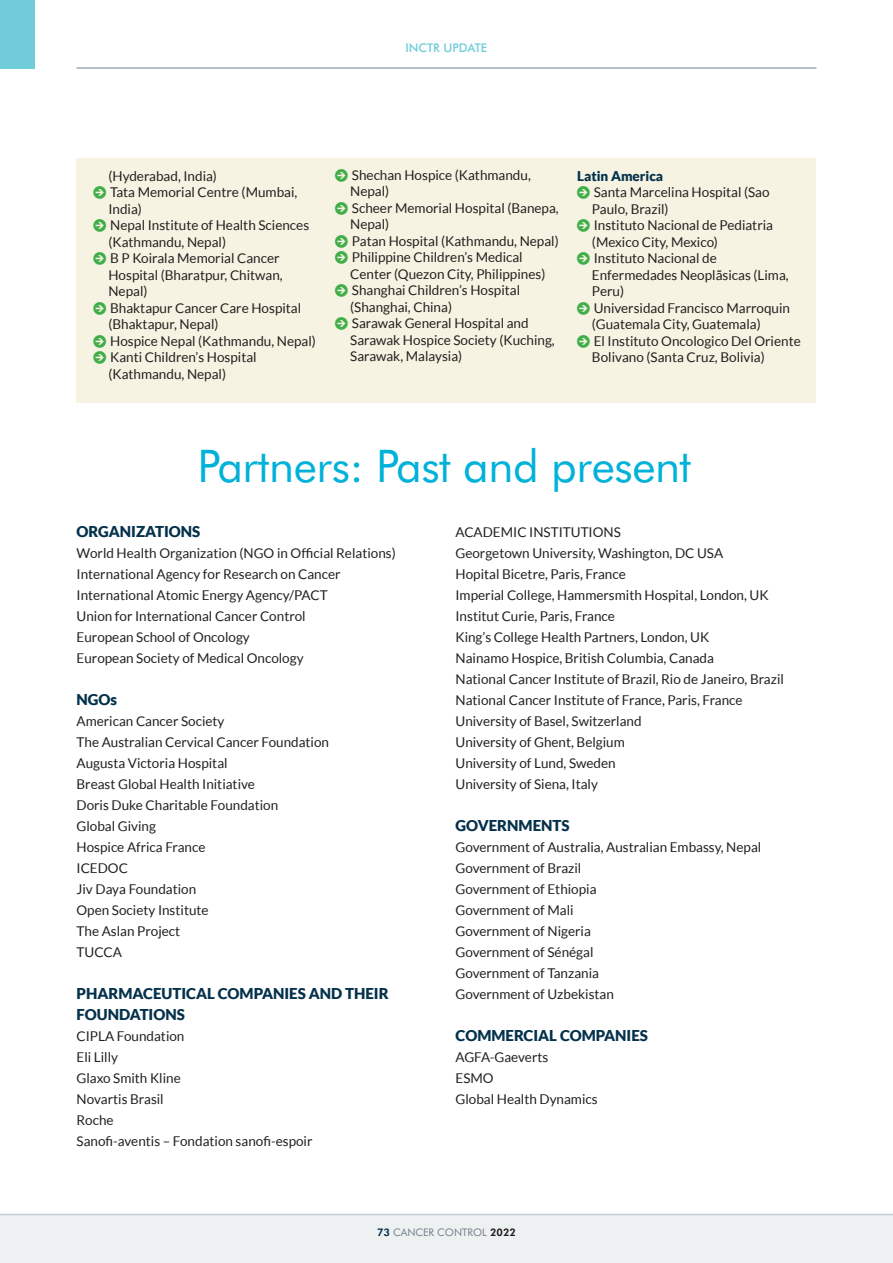
<style>
.page{position:relative;width:893px;height:1263px;background:#fff}
.page>*{position:absolute;margin:0;border:0;box-sizing:border-box;transform-origin:0 0}
.t1{font:45px "Futura BT";letter-spacing:-.01em;color:#00b1d9}
.Sub_heading_1{font:900 15px/21px "Lato";color:#04314b}
.COPY_No_indent{font:13.5px/16.5px "Lato";color:#231f20}
.Sub_heading_1-2{font:900 13.5px "Lato";color:#04314b}
.t2{font:500 12px "Futura BT";color:#70ccd8}
.t3{font:10.5px "Futura BT";color:#727f8a}
.s1{font-family:"Arrowstfb";color:#40ae49}
.s2{font-weight:800;color:#04314b}
.s3{font-weight:800;color:#231f20}
</style>
<div class="page">
<div style="left:0;top:1214px;width:893px;height:49px;background:#eef1f2"></div>
<div style="left:0;top:0;width:34px;height:69px;background:#70ccd8"></div>
<hr style="left:77px;top:67px;width:739px;height:2px;background:#9faab2">
<hr style="left:0;top:1214px;width:893px;height:1px;background:#c5ced3">
<div style="left:77px;top:158px;width:739px;height:245px;background:#f6f3e2"></div>
<p class="t2" style="left:405px;top:40px;width:83px">INCTR UPDATE</p>
<p class="COPY_No_indent" style="left:108px;top:168px;width:110px">(Hyderabad, India)</p>
<p class="COPY_No_indent" style="left:108px;top:184px;width:190px;text-indent:-15px"><span class="s1">J</span> Tata Memorial Centre (Mumbai,<br>India)</p>
<p class="COPY_No_indent" style="left:108px;top:217px;width:202px;text-indent:-15px"><span class="s1">J</span> Nepal Institute of Health Sciences (Kathmandu, Nepal)</p>
<p class="COPY_No_indent" style="left:108px;top:250px;width:176px;text-indent:-15px"><span class="s1">J</span> B P Koirala Memorial Cancer<br>Hospital (Bharatpur, Chitwan,<br>Nepal)</p>
<p class="COPY_No_indent" style="left:108px;top:300px;width:194px;text-indent:-15px"><span class="s1">J</span> Bhaktapur Cancer Care Hospital (Bhaktapur, Nepal)</p>
<p class="COPY_No_indent" style="left:94px;top:333px;width:224px"><span class="s1">J</span> Hospice Nepal (Kathmandu, Nepal)</p>
<p class="COPY_No_indent" style="left:108px;top:349px;width:150px;text-indent:-15px"><span class="s1">J</span> Kanti Children’s Hospital (Kathmandu, Nepal)</p>
<p class="COPY_No_indent" style="left:350px;top:166px;width:182px;text-indent:-15px"><span class="s1">J</span> Shechan Hospice (Kathmandu,<br>Nepal)</p>
<p class="COPY_No_indent" style="left:350px;top:199px;width:210px;text-indent:-15px"><span class="s1">J</span> Scheer Memorial Hospital (Banepa,<br>Nepal)</p>
<p class="COPY_No_indent" style="left:335px;top:232px;width:225px"><span class="s1">J</span> Patan Hospital (Kathmandu, Nepal)</p>
<p class="COPY_No_indent" style="left:350px;top:249px;width:197px;text-indent:-15px"><span class="s1">J</span> Philippine Children’s Medical<br>Center (Quezon City, Philippines)</p>
<p class="COPY_No_indent" style="left:350px;top:282px;width:171px;text-indent:-15px"><span class="s1">J</span> Shanghai Children’s Hospital (Shanghai, China)</p>
<p class="COPY_No_indent" style="left:350px;top:315px;width:206px;text-indent:-15px"><span class="s1">J</span> Sarawak General Hospital and<br>Sarawak Hospice Society (Kuching,<br>Sarawak, Malaysia)</p>
<p class="Sub_heading_1-2" style="left:577px;top:168px;width:88px">Latin America</p>
<p class="COPY_No_indent" style="left:592px;top:184px;width:179px;text-indent:-15px"><span class="s1">J</span> Santa Marcelina Hospital (Sao<br>Paulo, Brazil)</p>
<p class="COPY_No_indent" style="left:592px;top:217px;width:183px;text-indent:-15px"><span class="s1">J</span> Instituto Nacional de Pediatria (Mexico City, Mexico)</p>
<p class="COPY_No_indent" style="left:592px;top:250px;width:198px;text-indent:-15px"><span class="s1">J</span> Instituto Nacional de<br>Enfermedades Neoplãsicas (Lima,<br>Peru)</p>
<p class="COPY_No_indent" style="left:592px;top:300px;width:200px;text-indent:-15px"><span class="s1">J</span> Universidad Francisco Marroquin (Guatemala City, Guatemala)</p>
<p class="COPY_No_indent" style="left:592px;top:333px;width:210px;text-indent:-15px"><span class="s1">J</span> El Instituto Oncologico Del Oriente<br>Bolivano (Santa Cruz, Bolivia)</p>
<p class="t1" style="left:197px;top:439px;width:495px">Partners: Past and present</p>
<p class="Sub_heading_1" style="left:77px;top:521px;width:125px">ORGANIZATIONS</p>
<p class="COPY_No_indent" style="left:77px;top:545px;width:321px">World Health Organization (NGO in Official Relations)</p>
<p class="COPY_No_indent" style="left:77px;top:566px;width:265px">International Agency for Research on Cancer</p>
<p class="COPY_No_indent" style="left:77px;top:587px;width:253px">International Atomic Energy Agency/PACT</p>
<p class="COPY_No_indent" style="left:77px;top:608px;width:231px">Union for International Cancer Control</p>
<p class="COPY_No_indent" style="left:77px;top:629px;width:175px">European School of Oncology</p>
<p class="COPY_No_indent" style="left:77px;top:650px;width:229px">European Society of Medical Oncology</p>
<p class="Sub_heading_1" style="left:77px;top:689px;width:42px">NGOs</p>
<p class="COPY_No_indent" style="left:77px;top:713px;width:149px">American Cancer Society</p>
<p class="COPY_No_indent" style="left:77px;top:734px;width:254px">The Australian Cervical Cancer Foundation</p>
<p class="COPY_No_indent" style="left:77px;top:755px;width:153px">Augusta Victoria Hospital</p>
<p class="COPY_No_indent" style="left:77px;top:776px;width:180px">Breast Global Health Initiative</p>
<p class="COPY_No_indent" style="left:77px;top:797px;width:203px">Doris Duke Charitable Foundation</p>
<p class="COPY_No_indent" style="left:77px;top:818px;width:81px">Global Giving</p>
<p class="COPY_No_indent" style="left:77px;top:839px;width:130px">Hospice Africa France</p>
<p class="COPY_No_indent" style="left:77px;top:860px;width:53px">ICEDOC</p>
<p class="COPY_No_indent" style="left:77px;top:881px;width:121px">Jiv Daya Foundation</p>
<p class="COPY_No_indent" style="left:77px;top:902px;width:134px">Open Society Institute</p>
<p class="COPY_No_indent" style="left:77px;top:923px;width:105px">The Aslan Project</p>
<p class="COPY_No_indent" style="left:77px;top:944px;width:47px">TUCCA</p>
<p class="Sub_heading_1" style="left:77px;top:983px;width:314px">PHARMACEUTICAL COMPANIES AND THEIR<br>FOUNDATIONS</p>
<p class="COPY_No_indent" style="left:77px;top:1028px;width:109px">CIPLA Foundation</p>
<p class="COPY_No_indent" style="left:77px;top:1049px;width:43px">Eli Lilly</p>
<p class="COPY_No_indent" style="left:77px;top:1070px;width:106px">Glaxo Smith Kline</p>
<p class="COPY_No_indent" style="left:77px;top:1091px;width:89px">Novartis Brasil</p>
<p class="COPY_No_indent" style="left:77px;top:1112px;width:39px">Roche</p>
<p class="COPY_No_indent" style="left:77px;top:1133px;width:237px">Sanofi-aventis – Fondation sanofi-espoir</p>
<p class="COPY_No_indent" style="left:455px;top:524px;width:167px">ACADEMIC INSTITUTIONS</p>
<p class="COPY_No_indent" style="left:455px;top:545px;width:269px">Georgetown University, Washington, DC USA</p>
<p class="COPY_No_indent" style="left:455px;top:566px;width:172px">Hopital Bicetre, Paris, France</p>
<p class="COPY_No_indent" style="left:455px;top:587px;width:315px">Imperial College, Hammersmith Hospital, London, UK</p>
<p class="COPY_No_indent" style="left:455px;top:608px;width:161px">Institut Curie, Paris, France</p>
<p class="COPY_No_indent" style="left:455px;top:629px;width:255px">King’s College Health Partners, London, UK</p>
<p class="COPY_No_indent" style="left:455px;top:650px;width:260px">Nainamo Hospice, British Columbia, Canada</p>
<p class="COPY_No_indent" style="left:455px;top:671px;width:330px">National Cancer Institute of Brazil, Rio de Janeiro, Brazil</p>
<p class="COPY_No_indent" style="left:455px;top:692px;width:289px">National Cancer Institute of France, Paris, France</p>
<p class="COPY_No_indent" style="left:455px;top:713px;width:188px">University of Basel, Switzerland</p>
<p class="COPY_No_indent" style="left:455px;top:734px;width:171px">University of Ghent, Belgium</p>
<p class="COPY_No_indent" style="left:455px;top:755px;width:162px">University of Lund, Sweden</p>
<p class="COPY_No_indent" style="left:455px;top:776px;width:144px">University of Siena, Italy</p>
<p class="Sub_heading_1" style="left:455px;top:815px;width:116px">GOVERNMENTS</p>
<p class="COPY_No_indent" style="left:455px;top:839px;width:307px">Government of Australia, Australian Embassy, Nepal</p>
<p class="COPY_No_indent" style="left:455px;top:860px;width:127px">Government of Brazil</p>
<p class="COPY_No_indent" style="left:455px;top:881px;width:143px">Government of Ethiopia</p>
<p class="COPY_No_indent" style="left:455px;top:902px;width:120px">Government of Mali</p>
<p class="COPY_No_indent" style="left:455px;top:923px;width:137px">Government of Nigeria</p>
<p class="COPY_No_indent" style="left:455px;top:944px;width:139px">Government of Sénégal</p>
<p class="COPY_No_indent" style="left:455px;top:965px;width:145px">Government of Tanzania</p>
<p class="COPY_No_indent" style="left:455px;top:986px;width:160px">Government of Uzbekistan</p>
<p class="Sub_heading_1" style="left:455px;top:1025px;width:194px">COMMERCIAL COMPANIES</p>
<p class="COPY_No_indent" style="left:455px;top:1049px;width:94px">AGFA-Gaeverts</p>
<p class="COPY_No_indent" style="left:455px;top:1070px;width:40px">ESMO</p>
<p class="COPY_No_indent" style="left:455px;top:1091px;width:144px">Global Health Dynamics</p>
<p class="t3" style="left:377px;top:1226px;width:140px"><span class="s2">73</span> CANCER CONTROL <span class="s3">2022</span></p>
</div>
